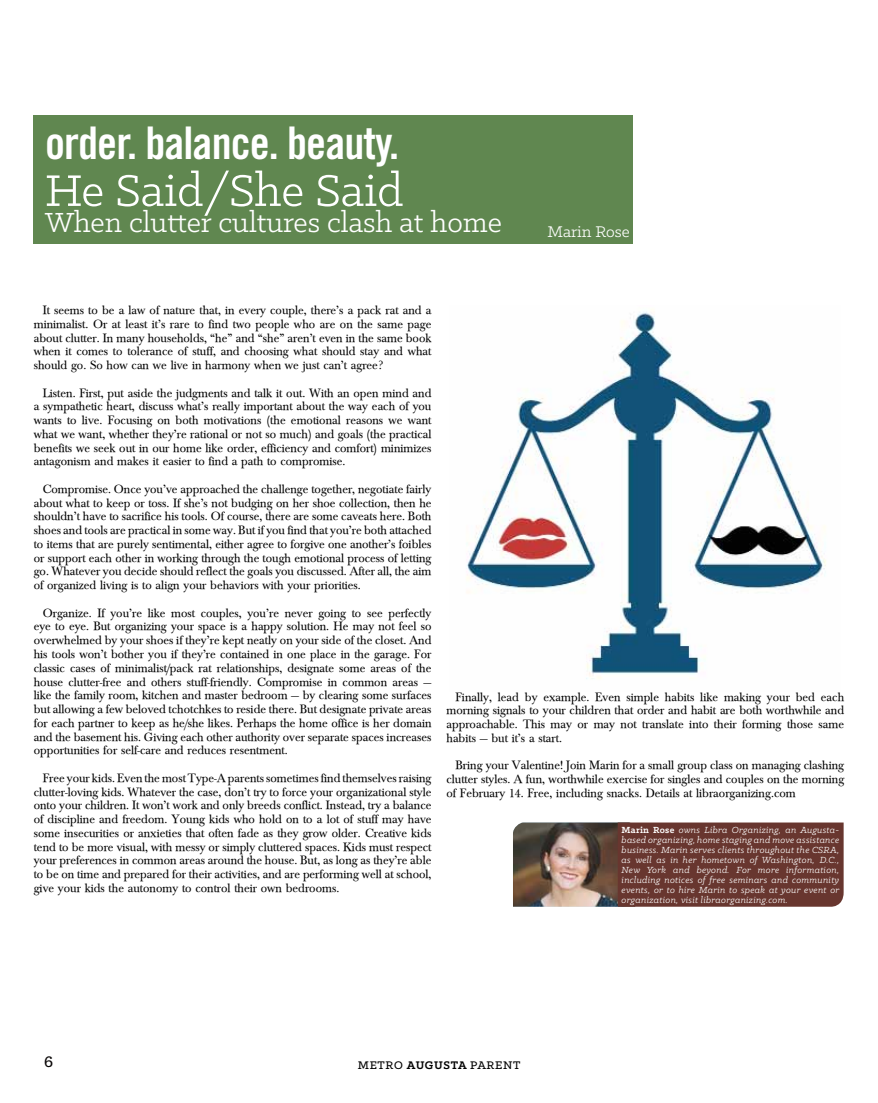
<style>
.page{position:relative;width:878px;height:1103px;background:#fff}
.page>*{position:absolute;margin:0;border:0;box-sizing:border-box;transform-origin:0 0}
.t1{font:50px "Klinic Slab";color:#fff}
.t2{font:45px "Trade Gothic Bold Cond Twenty";letter-spacing:-.02em;color:#fff}
.t3{font:31.25px "Klinic Slab";color:#fff}
.t4{font:17.5px "Klinic Slab";color:#fff}
.t5{font:500 17.5px "Klinic Slab";color:#090606}
.t6{font:12.5px/13.8px "Baskerville";color:#000;text-align:justify}
.t7{font:500 12.5px "Klinic Slab";letter-spacing:.05em;color:#000}
.t8{font:italic 10px/10px "Klinic Slab";letter-spacing:.025em;color:#fff;text-align:justify}
.s1{font-weight:700;font-style:normal}
.s2{font-weight:700}
</style>
<div class="page">
<div style="left:34px;top:115px;width:599px;height:128px;background:#608750"></div>
<svg style="left:513px;top:822px;width:330px;height:84px;background:#6f473e"></svg>
<img style="left:466px;top:311px;width:360px;height:368px">
<h2 class="t2" style="left:45px;top:116px;width:356px">order. balance. beauty.</h2>
<h1 class="t1" style="left:45px;top:159px;width:360px">He Said/She Said</h1>
<h3 class="t3" style="left:45px;top:203px;width:458px">When clutter cultures clash at home</h3>
<h3 class="t4" style="left:547px;top:220px;width:84px">Marin Rose</h3>
<p class="t6" style="left:34px;top:303px;width:399px;text-indent:9px">It seems to be a law of nature that, in every couple, there’s a pack rat and a minimalist. Or at least it’s rare to find two people who are on the same page about clutter. In many households, “he” and “she” aren’t even in the same book when it comes to tolerance of stuff, and choosing what should stay and what should go. So how can we live in harmony when we just can’t agree?</p>
<p class="t6" style="left:34px;top:386px;width:399px;text-indent:9px">Listen. First, put aside the judgments and talk it out. With an open mind and a sympathetic heart, discuss what’s really important about the way each of you wants to live. Focusing on both motivations (the emotional reasons we want what we want, whether they’re rational or not so much) and goals (the practical benefits we seek out in our home like order, efficiency and comfort) minimizes antagonism and makes it easier to find a path to compromise.</p>
<p class="t6" style="left:34px;top:482px;width:399px;text-indent:9px">Compromise. Once you’ve approached the challenge together, negotiate fairly about what to keep or toss. If she’s not budging on her shoe collection, then he shouldn’t have to sacrifice his tools. Of course, there are some caveats here. Both shoes and tools are practical in some way. But if you find that you’re both attached to items that are purely sentimental, either agree to forgive one another’s foibles or support each other in working through the tough emotional process of letting go. Whatever you decide should reflect the goals you discussed. After all, the aim of organized living is to align your behaviors with your priorities.</p>
<p class="t6" style="left:34px;top:606px;width:399px;text-indent:9px">Organize. If you’re like most couples, you’re never going to see perfectly eye to eye. But organizing your space is a happy solution. He may not feel so overwhelmed by your shoes if they’re kept neatly on your side of the closet. And his tools won’t bother you if they’re contained in one place in the garage. For classic cases of minimalist/pack rat relationships, designate some areas of the house clutter-free and others stuff-friendly. Compromise in common areas — like the family room, kitchen and master bedroom — by clearing some surfaces but allowing a few beloved tchotchkes to reside there. But designate private areas for each partner to keep as he/she likes. Perhaps the home office is her domain and the basement his. Giving each other authority over separate spaces increases opportunities for self-care and reduces resentment.</p>
<p class="t6" style="left:34px;top:771px;width:399px;text-indent:9px">Free your kids. Even the most Type-A parents sometimes find themselves raising clutter-loving kids. Whatever the case, don’t try to force your organizational style onto your children. It won’t work and only breeds conflict. Instead, try a balance of discipline and freedom. Young kids who hold on to a lot of stuff may have some insecurities or anxieties that often fade as they grow older. Creative kids tend to be more visual, with messy or simply cluttered spaces. Kids must respect your preferences in common areas around the house. But, as long as they’re able to be on time and prepared for their activities, and are performing well at school, give your kids the autonomy to control their own bedrooms.</p>
<p class="t6" style="left:446px;top:690px;width:399px;text-indent:9px">Finally, lead by example. Even simple habits like making your bed each morning signals to your children that order and habit are both worthwhile and approachable. This may or may not translate into their forming those same habits — but it’s a start.</p>
<p class="t6" style="left:446px;top:758px;width:399px;text-indent:9px">Bring your Valentine! Join Marin for a small group class on managing clashing clutter styles. A fun, worthwhile exercise for singles and couples on the morning of February 14. Free, including snacks. Details at libraorganizing.com</p>
<p class="t8" style="left:621px;top:824px;width:219px"><span class="s1">Marin Rose</span> owns Libra Organizing, an Augusta&shy;based organizing, home staging and move assistance business. Marin serves clients throughout the CSRA, as well as in her hometown of Washington, D.C., New York and beyond. For more information, including notices of free seminars and community events, or to hire Marin to speak at your event or organization, visit libraorganizing.com.</p>
<h3 class="t5" style="left:44px;top:1050px;width:11px">6</h3>
<p class="t7" style="left:358px;top:1057px;width:164px">METRO <span class="s2">AUGUSTA</span> PARENT</p>
</div>
